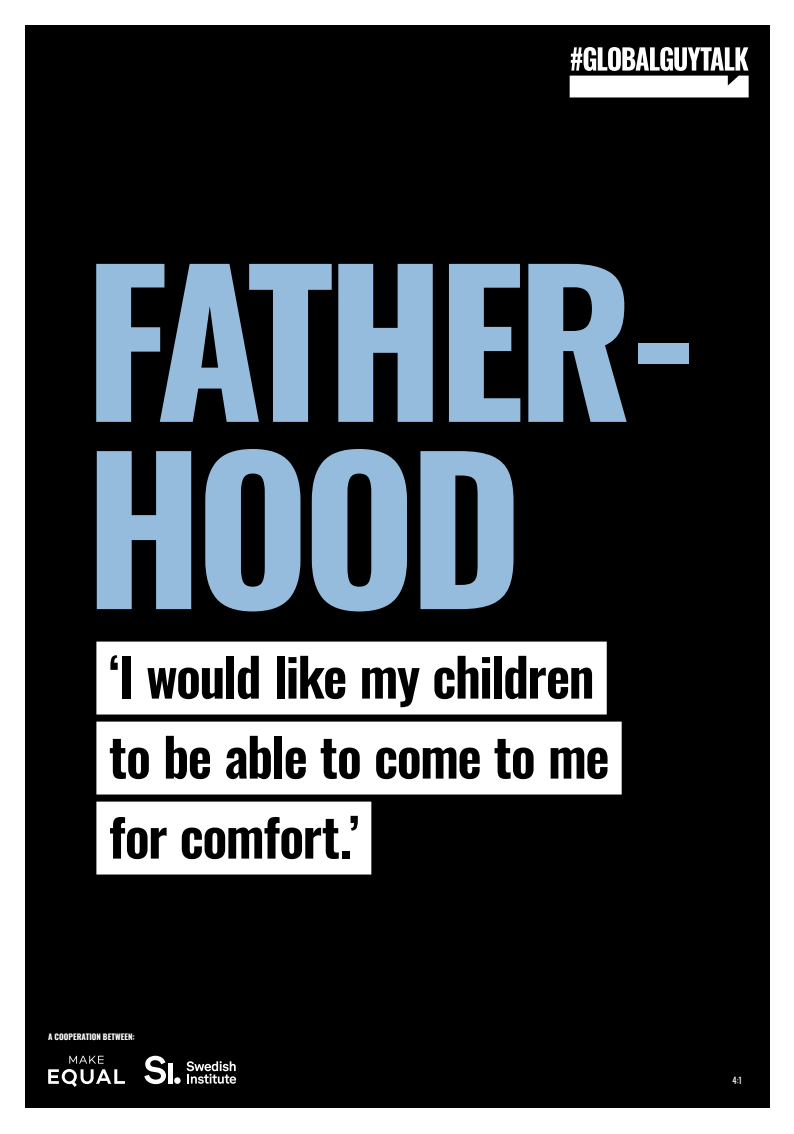
<style>
.page{position:relative;width:794px;height:1134px;background:#fff}
.page>*{position:absolute;margin:0;border:0;box-sizing:border-box;transform-origin:0 0}
.t1{font:700 195.04px/187.2px "Oswald";letter-spacing:-.04em;color:#95bcdd}
.t2{font:600 52.8px/80px "Oswald";letter-spacing:-.03em;color:#000}
.t3{font:8.8px "Oswald";color:#fff}
.t4{font:700 8px "Oswald";letter-spacing:.005em;color:#fff}
</style>
<div class="page">
<div style="left:25px;top:26px;width:744px;height:1082px;background:#000"></div>
<svg style="left:48px;top:1056px;width:77px;height:31px"></svg>
<svg style="left:144px;top:1056px;width:22px;height:28px"></svg>
<div style="left:168px;top:1063px;width:5px;height:20px;background:#fff"></div>
<div style="left:174px;top:1077px;width:7px;height:7px;background:#fff;border-radius:50%"></div>
<svg style="left:186px;top:1061px;width:50px;height:23px"></svg>
<svg style="left:569px;top:47px;width:179px;height:50px"></svg>
<div style="left:96px;top:642px;width:511px;height:72px;background:#fff"></div>
<div style="left:96px;top:722px;width:525px;height:72px;background:#fff"></div>
<div style="left:96px;top:802px;width:275px;height:72px;background:#fff"></div>
<h1 class="t1" style="left:84px;top:261px;width:618px">FATHER-<br>HOOD</h1>
<p class="t2" style="left:109px;top:640px;width:502px">‘I would like my children to be able to come to me for comfort.’</p>
<p class="t4" style="left:48px;top:1033px;width:88px">A COOPERATION BETWEEN:</p>
<p class="t3" style="left:732px;top:1073px;width:11px">4:1</p>
</div>
